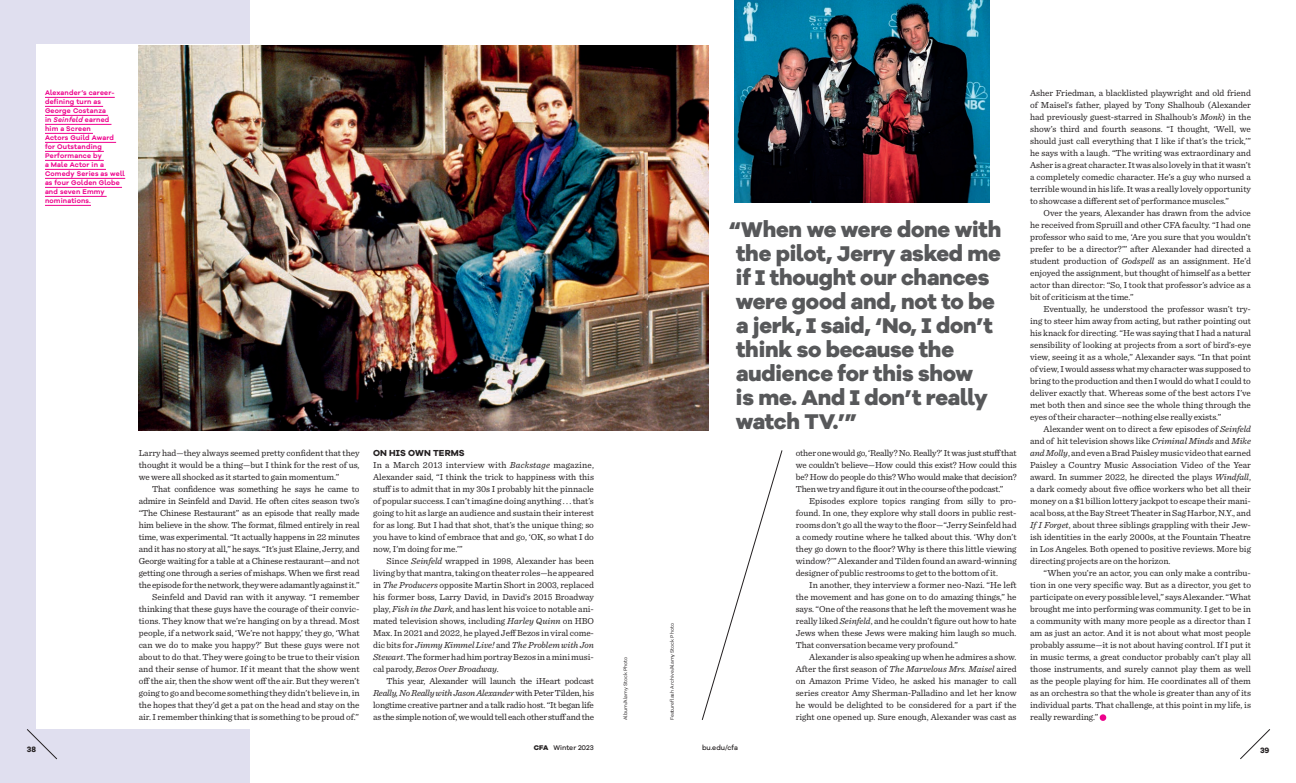
<style>
.page{position:relative;width:1296px;height:783px;background:#fff}
.page>*{position:absolute;margin:0;border:0;box-sizing:border-box;transform-origin:0 0}
.t1{font:800 22px/24px "Galano Grotesque Alt";letter-spacing:-.01em;color:#57585a}
.t2{font:9.1px/12px "Sentinel";color:#231f20;text-align:justify}
.t3{font:700 9px "Galano Grotesque Alt";letter-spacing:.01em;color:#231f20}
.t4{font:700 8px "Galano Grotesque Alt";color:#231f20}
.t5{font:600 7px/9px "Galano Grotesque Alt";letter-spacing:.025em;color:#ed028c}
.t6{font:500 7px "Galano Grotesque Alt";color:#231f20}
.t7{font:5px "Galano Grotesque Alt";color:#231f20}
.s1{font-style:italic}
.s2{font-weight:800}
</style>
<div class="page">
<div style="left:0;top:0;width:250px;height:783px;background:#e0dfef"></div>
<div style="left:36px;top:45px;width:217px;height:684px;background:#fff"></div>
<img style="left:139px;top:45px;width:570px;height:385px">
<hr style="left:45px;top:97px;width:70px;height:1px;background:#ed028c">
<hr style="left:45px;top:106px;width:58px;height:1px;background:#ed028c">
<hr style="left:45px;top:115px;width:63px;height:1px;background:#ed028c">
<hr style="left:45px;top:124px;width:66px;height:1px;background:#ed028c">
<hr style="left:45px;top:133px;width:48px;height:1px;background:#ed028c">
<hr style="left:45px;top:142px;width:71px;height:1px;background:#ed028c">
<hr style="left:45px;top:151px;width:59px;height:1px;background:#ed028c">
<hr style="left:45px;top:160px;width:59px;height:1px;background:#ed028c">
<hr style="left:45px;top:169px;width:61px;height:1px;background:#ed028c">
<hr style="left:45px;top:178px;width:80px;height:1px;background:#ed028c">
<hr style="left:45px;top:187px;width:77px;height:1px;background:#ed028c">
<hr style="left:45px;top:196px;width:62px;height:1px;background:#ed028c">
<hr style="left:45px;top:205px;width:46px;height:1px;background:#ed028c">
<svg style="left:27px;top:729px;width:31px;height:31px"></svg>
<svg style="left:1100px;top:714px;width:6px;height:7px"></svg>
<img style="left:735px;top:0;width:255px;height:202px">
<svg style="left:702px;top:450px;width:81px;height:270px"></svg>
<svg style="left:1240px;top:729px;width:30px;height:31px"></svg>
<p class="t5" style="left:45px;top:88px;width:81px">Alexander’s career&shy;defining turn as<br>George Costanza<br>in <span class="s1">Seinfeld</span> earned<br>him a Screen<br>Actors Guild Award for Outstanding<br>Performance by<br>a Male Actor in a<br>Comedy Series as well as four Golden Globe and seven Emmy nominations.</p>
<p class="t2" style="left:139px;top:446px;width:222px">Larry had—they always seemed pretty confident that they thought it would be a thing—but I think for the rest of us, we were all shocked as it started to gain momentum.”</p>
<p class="t2" style="left:139px;top:482px;width:222px;text-align:right">That confidence was something he says he came to admire in Seinfeld and David. He often cites season two’s “The Chinese Restaurant” as an episode that really made him believe in the show. The format, filmed entirely in real time, was experimental. “It actually happens in 22 minutes and it has no story at all,” he says. “It’s just Elaine, Jerry, and George waiting for a table at a Chinese restaurant—and not getting one through a series of mishaps. When we first read the episode for the network, they were adamantly against it.” Seinfeld and David ran with it anyway. “I remember thinking that these guys have the courage of their convic&shy;tions. They know that we’re hanging on by a thread. Most people, if a network said, ‘We’re not happy,’ they go, ‘What can we do to make you happy?’ But these guys were not about to do that. They were going to be true to their vision and their sense of humor. If it meant that the show went off the air, then the show went off the air. But they weren’t going to go and become something they didn’t believe in, in the hopes that they’d get a pat on the head and stay on the air. I remember thinking that is something to be proud of.”</p>
<p class="t3" style="left:373px;top:447px;width:93px">ON HIS OWN TERMS</p>
<p class="t2" style="left:373px;top:458px;width:222px">In a March 2013 interview with <span class="s1">Backstage</span> magazine, Alexander said, “I think the trick to happiness with this stuff is to admit that in my 30s I probably hit the pinnacle of popular success. I can’t imagine doing anything . . . that’s going to hit as large an audience and sustain their interest for as long. But I had that shot, that’s the unique thing; so you have to kind of embrace that and go, ‘OK, so what I do now, I’m doing for me.’”</p>
<p class="t2" style="left:373px;top:554px;width:222px;text-indent:13px">Since <span class="s1">Seinfeld</span> wrapped in 1998, Alexander has been living by that mantra, taking on theater roles—he appeared in <span class="s1">The Producers</span> opposite Martin Short in 2003, replaced his former boss, Larry David, in David’s 2015 Broadway play, <span class="s1">Fish in the Dark</span>, and has lent his voice to notable ani&shy;mated television shows, including <span class="s1">Harley Quinn</span> on HBO Max. In 2021 and 2022, he played Jeff Bezos in viral come&shy;dic bits for <span class="s1">Jimmy Kimmel Live!</span> and <span class="s1">The Problem with Jon Stewart</span>. The former had him portray Bezos in a mini musi&shy;cal parody, <span class="s1">Bezos Over Broadway</span>.</p>
<p class="t2" style="left:373px;top:674px;width:222px;text-indent:13px">This year, Alexander will launch the iHeart podcast <span class="s1">Really, No Really with Jason Alexander</span> with Peter Tilden, his longtime creative partner and a talk radio host. “It began life as the simple notion of, we would tell each other stuff and the</p>
<p class="t4" style="left:27px;top:744px;width:11px">38</p>
<p class="t6" style="left:534px;top:743px;width:62px"><span class="s2">CFA</span> Winter 2023</p>
<p class="t7" style="left:622px;top:720px;width:65px;rotate:-90deg">Album/Alamy Stock Photo</p>
<p class="t7" style="left:669px;top:720px;width:98px;rotate:-90deg">Featureflash Archive/Alamy Stock Photo</p>
<h1 class="t1" style="left:736px;top:217px;width:267px;text-indent:-7px">“When we were done with the pilot, Jerry asked me if I thought our chances were good and, not to be a jerk, I said, ‘No, I don’t think so because the audience for this show<br>is me. And I don’t really watch TV.’”</h1>
<p class="t2" style="left:796px;top:446px;width:222px">other one would go, ‘Really? No. Really?’ It was just stuff that we couldn’t believe—How could this exist? How could this be? How do people do this? Who would make that decision?<br>Then we try and figure it out in the course of the podcast.”</p>
<p class="t2" style="left:796px;top:494px;width:222px;text-indent:13px">Episodes explore topics ranging from silly to pro&shy;found. In one, they explore why stall doors in public rest&shy;rooms don’t go all the way to the floor—“Jerry Seinfeld had a comedy routine where he talked about this. ‘Why don’t they go down to the floor? Why is there this little viewing window?’” Alexander and Tilden found an award-winning designer of public restrooms to get to the bottom of it.</p>
<p class="t2" style="left:796px;top:578px;width:222px;text-indent:13px">In another, they interview a former neo-Nazi. “He left the movement and has gone on to do amazing things,” he says. “One of the reasons that he left the movement was he really liked <span class="s1">Seinfeld</span>, and he couldn’t figure out how to hate Jews when these Jews were making him laugh so much.<br>That conversation became very profound.”</p>
<p class="t2" style="left:796px;top:650px;width:222px;text-indent:13px">Alexander is also speaking up when he admires a show.<br>After the first season of <span class="s1">The Marvelous Mrs. Maisel</span> aired on Amazon Prime Video, he asked his manager to call series creator Amy Sherman-Palladino and let her know he would be delighted to be considered for a part if the right one opened up. Sure enough, Alexander was cast as</p>
<p class="t2" style="left:1030px;top:86px;width:222px">Asher Friedman, a blacklisted playwright and old friend of Maisel’s father, played by Tony Shalhoub (Alexander had previously guest-starred in Shalhoub’s <span class="s1">Monk</span>) in the show’s third and fourth seasons. “I thought, ‘Well, we should just call everything that I like if that’s the trick,’” he says with a laugh. “The writing was extraordinary and Asher is a great character. It was also lovely in that it wasn’t a completely comedic character. He’s a guy who nursed a terrible wound in his life. It was a really lovely opportunity to showcase a different set of performance muscles.”</p>
<p class="t2" style="left:1030px;top:206px;width:222px;text-indent:13px">Over the years, Alexander has drawn from the advice he received from Spruill and other CFA faculty. “I had one professor who said to me, ‘Are you sure that you wouldn’t prefer to be a director?’” after Alexander had directed a student production of <span class="s1">Godspell</span> as an assignment. He’d enjoyed the assignment, but thought of himself as a better actor than director: “So, I took that professor’s advice as a bit of criticism at the time.”</p>
<p class="t2" style="left:1030px;top:302px;width:222px;text-indent:13px">Eventually, he understood the professor wasn’t try&shy;ing to steer him away from acting, but rather pointing out his knack for directing. “He was saying that I had a natural sensibility of looking at projects from a sort of bird’s-eye view, seeing it as a whole,” Alexander says. “In that point of view, I would assess what my character was supposed to bring to the production and then I would do what I could to deliver exactly that. Whereas some of the best actors I’ve met both then and since see the whole thing through the eyes of their character—nothing else really exists.”</p>
<p class="t2" style="left:1030px;top:422px;width:222px;text-indent:13px">Alexander went on to direct a few episodes of <span class="s1">Seinfeld </span>and of hit television shows like <span class="s1">Criminal Minds</span> and <span class="s1">Mike and Molly</span>, and even a Brad Paisley music video that earned Paisley a Country Music Association Video of the Year award. In summer 2022, he directed the plays <span class="s1">Windfall</span>, a dark comedy about five office workers who bet all their money on a $1 billion lottery jackpot to escape their mani&shy;acal boss, at the Bay Street Theater in Sag Harbor, N.Y., and <span class="s1">If I Forget</span>, about three siblings grappling with their Jew&shy;ish identities in the early 2000s, at the Fountain Theatre in Los Angeles. Both opened to positive reviews. More big directing projects are on the horizon.</p>
<p class="t2" style="left:1030px;top:566px;width:222px;text-indent:13px">“When you’re an actor, you can only make a contribu&shy;tion in one very specific way. But as a director, you get to participate on every possible level,” says Alexander. “What brought me into performing was community. I get to be in a community with many more people as a director than I am as just an actor. And it is not about what most people probably assume—it is not about having control. If I put it in music terms, a great conductor probably can’t play all those instruments, and surely cannot play them as well as the people playing for him. He coordinates all of them as an orchestra so that the whole is greater than any of its individual parts. That challenge, at this point in my life, is really rewarding.”</p>
<p class="t6" style="left:702px;top:743px;width:37px">bu.edu/cfa</p>
<p class="t4" style="left:1260px;top:745px;width:11px">39</p>
</div>
